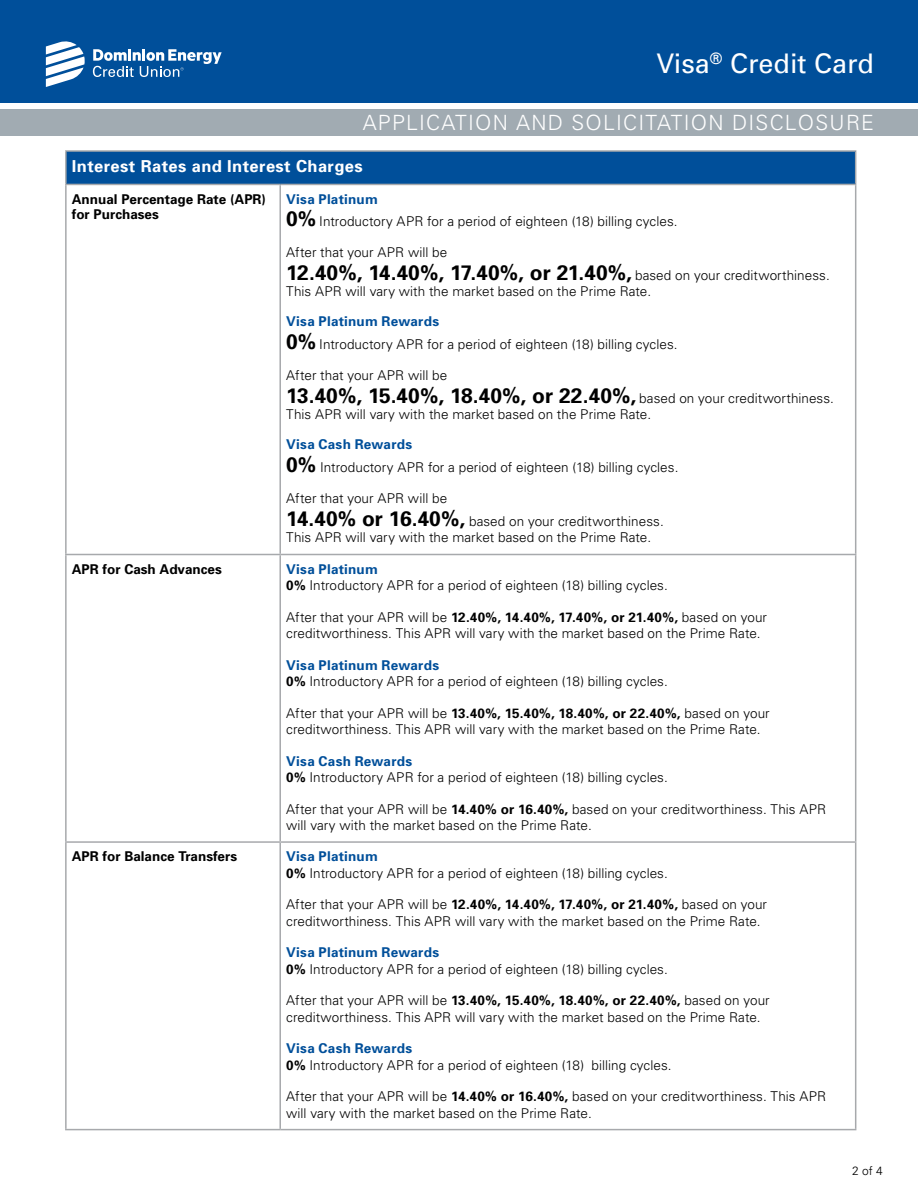
<style>
.page{position:relative;width:918px;height:1188px;background:#fff}
.page>*{position:absolute;margin:0;border:0;box-sizing:border-box;transform-origin:0 0}
.t1{font:27px "Univers";color:#fff}
.t2{font:700 21px "Univers";letter-spacing:.005em;color:#000}
.t3{font:300 21px "Univers";letter-spacing:.06em;color:#fff}
.t4{font:700 16.5px "Univers";letter-spacing:.025em;color:#fff}
.t5{font:300 13.5px/16.5px "Univers";letter-spacing:.005em;color:#000}
.t6{font:700 13.5px/15px "Univers";color:#000}
.t7{font:300 12px "Univers";color:#000}
.s1{font-weight:700;color:#004f9a}
.s2{font-weight:700;font-size:21px}
.s3{font-weight:300;font-size:13.5px}
.s4{font-weight:700}
</style>
<div class="page">
<div style="left:0;top:109px;width:918px;height:26px;background:#a1abb2"></div>
<div style="left:0;top:0;width:918px;height:102px;background:#004f9a"></div>
<svg style="left:46px;top:41px;width:39px;height:46px"></svg>
<svg style="left:93px;top:49px;width:129px;height:28px"></svg>
<div style="left:66px;top:151px;width:790px;height:33px;background:#004f9a"></div>
<hr style="left:65px;top:150px;width:215px;height:2px;background:#a7a9ac">
<hr style="left:65px;top:152px;width:2px;height:32px;background:#a7a9ac">
<hr style="left:280px;top:150px;width:576px;height:2px;background:#a7a9ac">
<hr style="left:855px;top:152px;width:1px;height:32px;background:#a7a9ac">
<hr style="left:65px;top:184px;width:215px;height:1px;background:#a7a9ac">
<hr style="left:65px;top:185px;width:2px;height:369px;background:#a7a9ac">
<hr style="left:280px;top:184px;width:576px;height:1px;background:#a7a9ac">
<hr style="left:279px;top:185px;width:2px;height:369px;background:#a7a9ac">
<hr style="left:855px;top:185px;width:1px;height:369px;background:#a7a9ac">
<hr style="left:65px;top:554px;width:215px;height:1px;background:#a7a9ac">
<hr style="left:65px;top:555px;width:2px;height:286px;background:#a7a9ac">
<hr style="left:280px;top:554px;width:576px;height:1px;background:#a7a9ac">
<hr style="left:279px;top:555px;width:2px;height:286px;background:#a7a9ac">
<hr style="left:855px;top:555px;width:1px;height:286px;background:#a7a9ac">
<hr style="left:65px;top:841px;width:215px;height:2px;background:#a7a9ac">
<hr style="left:65px;top:843px;width:2px;height:286px;background:#a7a9ac">
<hr style="left:280px;top:841px;width:576px;height:2px;background:#a7a9ac">
<hr style="left:279px;top:843px;width:2px;height:286px;background:#a7a9ac">
<hr style="left:855px;top:843px;width:1px;height:286px;background:#a7a9ac">
<hr style="left:65px;top:1129px;width:215px;height:1px;background:#a7a9ac">
<hr style="left:280px;top:1129px;width:576px;height:1px;background:#a7a9ac">
<p class="t1" style="left:656px;top:46px;width:219px">Visa<sup>®</sup> Credit Card</p>
<p class="t3" style="left:363px;top:109px;width:513px">APPLICATION AND SOLICITATION DISCLOSURE</p>
<p class="t4" style="left:72px;top:156px;width:292px">Interest Rates and Interest Charges</p>
<p class="t6" style="left:72px;top:191px;width:196px">Annual Percentage Rate (APR) for Purchases</p>
<p class="t5" style="left:286px;top:187px;width:393px;line-height:22.5px"><span class="s1">Visa Platinum<br></span><span class="s2">0%</span> Introductory APR for a period of eighteen (18) billing cycles.</p>
<p class="t5" style="left:286px;top:244px;width:163px">After that your APR will be</p>
<p class="t2" style="left:286px;top:259px;width:545px">12.40%, 14.40%, 17.40%, or 21.40%, <span class="s3">based on your creditworthiness.</span></p>
<p class="t5" style="left:286px;top:283px;width:366px">This APR will vary with the market based on the Prime Rate.</p>
<p class="t5" style="left:286px;top:310px;width:393px;line-height:22.5px"><span class="s1">Visa Platinum Rewards<br></span><span class="s2">0%</span> Introductory APR for a period of eighteen (18) billing cycles.</p>
<p class="t5" style="left:286px;top:367px;width:163px">After that your APR will be</p>
<p class="t2" style="left:286px;top:382px;width:549px">13.40%, 15.40%, 18.40%, or 22.40%, <span class="s3">based on your creditworthiness.</span></p>
<p class="t5" style="left:286px;top:406px;width:366px">This APR will vary with the market based on the Prime Rate.</p>
<p class="t5" style="left:286px;top:433px;width:394px;line-height:22.5px"><span class="s1">Visa Cash Rewards<br></span><span class="s2">0%</span> Introductory APR for a period of eighteen (18) billing cycles.</p>
<p class="t5" style="left:286px;top:487px;width:379px;line-height:22.5px">After that your APR will be<br><span class="s2">14.40% or 16.40%,</span> based on your creditworthiness.</p>
<p class="t5" style="left:286px;top:529px;width:366px">This APR will vary with the market based on the Prime Rate.</p>
<p class="t6" style="left:72px;top:561px;width:152px">APR for Cash Advances</p>
<p class="t5" style="left:286px;top:560px;width:383px"><span class="s1">Visa Platinum<br></span><span class="s4">0%</span> Introductory APR for a period of eighteen (18) billing cycles.</p>
<p class="t5" style="left:286px;top:608px;width:482px">After that your APR will be <span class="s4">12.40%, 14.40%, 17.40%, or 21.40%,</span> based on your creditworthiness. This APR will vary with the market based on the Prime Rate.</p>
<p class="t5" style="left:286px;top:656px;width:383px"><span class="s1">Visa Platinum Rewards<br></span><span class="s4">0%</span> Introductory APR for a period of eighteen (18) billing cycles.</p>
<p class="t5" style="left:286px;top:704px;width:485px">After that your APR will be <span class="s4">13.40%, 15.40%, 18.40%, or 22.40%,</span> based on your creditworthiness. This APR will vary with the market based on the Prime Rate.</p>
<p class="t5" style="left:286px;top:752px;width:383px"><span class="s1">Visa Cash Rewards<br></span><span class="s4">0%</span> Introductory APR for a period of eighteen (18) billing cycles.</p>
<p class="t5" style="left:286px;top:800px;width:541px">After that your APR will be <span class="s4">14.40% or 16.40%,</span> based on your creditworthiness. This APR will vary with the market based on the Prime Rate.</p>
<p class="t6" style="left:72px;top:848px;width:167px">APR for Balance Transfers</p>
<p class="t5" style="left:286px;top:848px;width:383px"><span class="s1">Visa Platinum<br></span><span class="s4">0%</span> Introductory APR for a period of eighteen (18) billing cycles.</p>
<p class="t5" style="left:286px;top:896px;width:482px">After that your APR will be <span class="s4">12.40%, 14.40%, 17.40%, or 21.40%,</span> based on your creditworthiness. This APR will vary with the market based on the Prime Rate.</p>
<p class="t5" style="left:286px;top:944px;width:383px"><span class="s1">Visa Platinum Rewards<br></span><span class="s4">0%</span> Introductory APR for a period of eighteen (18) billing cycles.</p>
<p class="t5" style="left:286px;top:992px;width:485px">After that your APR will be <span class="s4">13.40%, 15.40%, 18.40%, or 22.40%,</span> based on your creditworthiness. This APR will vary with the market based on the Prime Rate.</p>
<p class="t5" style="left:286px;top:1040px;width:387px"><span class="s1">Visa Cash Rewards<br></span><span class="s4">0%</span> Introductory APR for a period of eighteen (18) billing cycles.</p>
<p class="t5" style="left:286px;top:1088px;width:541px">After that your APR will be <span class="s4">14.40% or 16.40%,</span> based on your creditworthiness. This APR will vary with the market based on the Prime Rate.</p>
<p class="t7" style="left:852px;top:1163px;width:32px">2 of 4</p>
</div>
